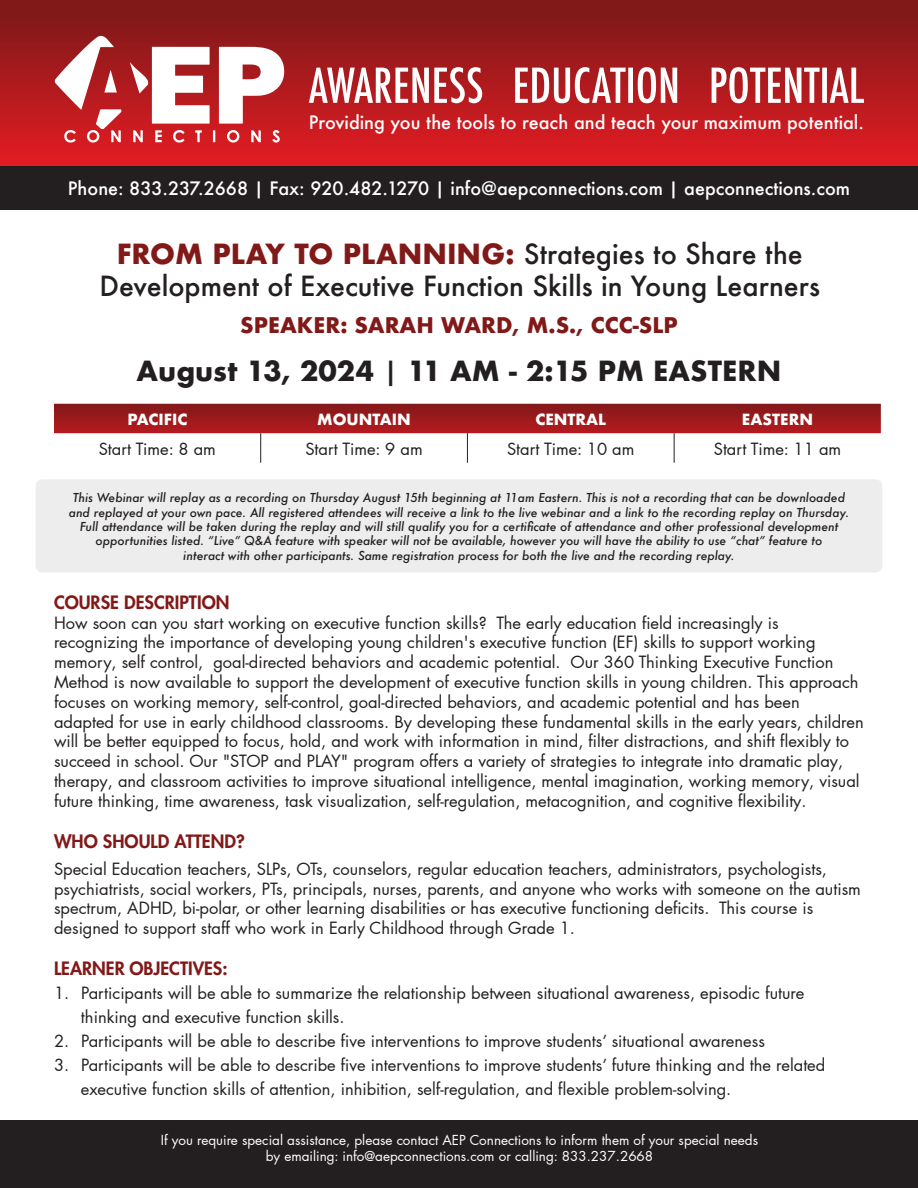
<style>
.page{position:relative;width:918px;height:1188px;background:#fff}
.page>*{position:absolute;margin:0;border:0;box-sizing:border-box;transform-origin:0 0}
.t1{font:500 27px "Futura";color:#231f20}
.t2{font:700 27px "Futura";color:#231f20}
.t3{font:700 21px "Futura";color:#821919}
.t4{font:500 18px "Futura";color:#fff}
.t5{font:800 18px "Futura LT Pro";color:#821919}
.t6{font:16.5px/19.8px "Futura LT Pro";color:#231f20}
.t7{font:700 15px "Futura";color:#fff}
.t8{font:13.5px "Futura LT Pro";color:#fff}
.t9{font:italic 500 12px/14.4px "Futura";color:#231f20;text-align:center}
.s1{font-weight:700;color:#821919}
.s2{font-weight:500}
</style>
<div class="page">
<div style="left:0;top:0;width:918px;height:176px;background:linear-gradient(to bottom,#791918,#e91c24)"></div>
<svg style="left:54px;top:35px;width:68px;height:108px"></svg>
<svg style="left:130px;top:47px;width:155px;height:96px"></svg>
<div style="left:0;top:166px;width:918px;height:44px;background:#231f20"></div>
<div style="left:0;top:1120px;width:918px;height:68px;background:#231f20"></div>
<svg style="left:309px;top:67px;width:555px;height:36px"></svg>
<svg style="left:54px;top:404px;width:827px;height:29px;background:#9b191b"></svg>
<hr style="left:260px;top:433px;width:1px;height:30px;background:#231f20">
<hr style="left:467px;top:433px;width:1px;height:30px;background:#231f20">
<hr style="left:674px;top:433px;width:1px;height:30px;background:#231f20">
<div style="left:36px;top:479px;width:846px;height:94px;background:#ededed;border-radius:7px"></div>
<p class="t4" style="left:309px;top:109px;width:557px">Providing you the tools to reach and teach your maximum potential.</p>
<p class="t4" style="left:68px;top:176px;width:784px">Phone: 833.237.2668 | Fax: 920.482.1270 | info@aepconnections.com | aepconnections.com</p>
<p class="t1" style="left:117px;top:235px;width:688px"><span class="s1">FROM PLAY TO PLANNING:</span> Strategies to Share the</p>
<p class="t1" style="left:100px;top:268px;width:722px">Development of Executive Function Skills in Young Learners</p>
<p class="t3" style="left:240px;top:309px;width:439px">SPEAKER: SARAH WARD, M.S., CCC-SLP</p>
<p class="t2" style="left:137px;top:351px;width:646px">August 13, 2024 <span class="s2">|</span> 11 AM - 2:15 PM EASTERN</p>
<p class="t7" style="left:127px;top:408px;width:62px">PACIFIC</p>
<p class="t7" style="left:317px;top:408px;width:95px">MOUNTAIN</p>
<p class="t7" style="left:535px;top:408px;width:72px">CENTRAL</p>
<p class="t7" style="left:742px;top:408px;width:73px">EASTERN</p>
<p class="t6" style="left:99px;top:439px;width:119px">Start Time: 8 am</p>
<p class="t6" style="left:305px;top:439px;width:119px">Start Time: 9 am</p>
<p class="t6" style="left:507px;top:439px;width:129px">Start Time: 10 am</p>
<p class="t6" style="left:714px;top:439px;width:129px">Start Time: 11 am</p>
<p class="t9" style="left:69px;top:490px;width:782px">This Webinar will replay as a recording on Thursday August 15th beginning at 11am Eastern. This is not a recording that can be downloaded and replayed at your own pace. All registered attendees will receive a link to the live webinar and a link to the recording replay on Thursday.<br>Full attendance will be taken during the replay and will still qualify you for a certificate of attendance and other professional development opportunities listed. “Live” Q&amp;A feature with speaker will not be available, however you will have the ability to use “chat” feature to<br>interact with other participants. Same registration process for both the live and the recording replay.</p>
<p class="t5" style="left:54px;top:589px;width:177px">COURSE DESCRIPTION</p>
<p class="t6" style="left:54px;top:612px;width:811px">How soon can you start working on executive function skills? The early education field increasingly is recognizing the importance of developing young children's executive function (EF) skills to support working memory, self control, goal-directed behaviors and academic potential. Our 360 Thinking Executive Function Method is now available to support the development of executive function skills in young children. This approach focuses on working memory, self-control, goal-directed behaviors, and academic potential and has been adapted for use in early childhood classrooms. By developing these fundamental skills in the early years, children will be better equipped to focus, hold, and work with information in mind, filter distractions, and shift flexibly to succeed in school. Our "STOP and PLAY" program offers a variety of strategies to integrate into dramatic play, therapy, and classroom activities to improve situational intelligence, mental imagination, working memory, visual future thinking, time awareness, task visualization, self-regulation, metacognition, and cognitive flexibility.</p>
<p class="t5" style="left:54px;top:827px;width:192px">WHO SHOULD ATTEND?</p>
<p class="t6" style="left:54px;top:859px;width:808px">Special Education teachers, SLPs, OTs, counselors, regular education teachers, administrators, psychologists, psychiatrists, social workers, PTs, principals, nurses, parents, and anyone who works with someone on the autism spectrum, ADHD, bi-polar, or other learning disabilities or has executive functioning deficits. This course is designed to support staff who work in Early Childhood through Grade 1.</p>
<p class="t5" style="left:54px;top:954px;width:175px">LEARNER OBJECTIVES:</p>
<p class="t6" style="left:81px;top:980px;width:725px;line-height:24px;text-indent:-27px">1. Participants will be able to summarize the relationship between situational awareness, episodic future thinking and executive function skills.</p>
<p class="t6" style="left:54px;top:1031px;width:712px">2. Participants will be able to describe five interventions to improve students’ situational awareness</p>
<p class="t6" style="left:81px;top:1052px;width:746px;line-height:24px;text-indent:-27px">3. Participants will be able to describe five interventions to improve students’ future thinking and the related executive function skills of attention, inhibition, self-regulation, and flexible problem-solving.</p>
<p class="t8" style="left:161px;top:1131px;width:599px">If you require special assistance, please contact AEP Connections to inform them of your special needs</p>
<p class="t8" style="left:266px;top:1147px;width:389px">by emailing: info@aepconnections.com or calling: 833.237.2668</p>
</div>
